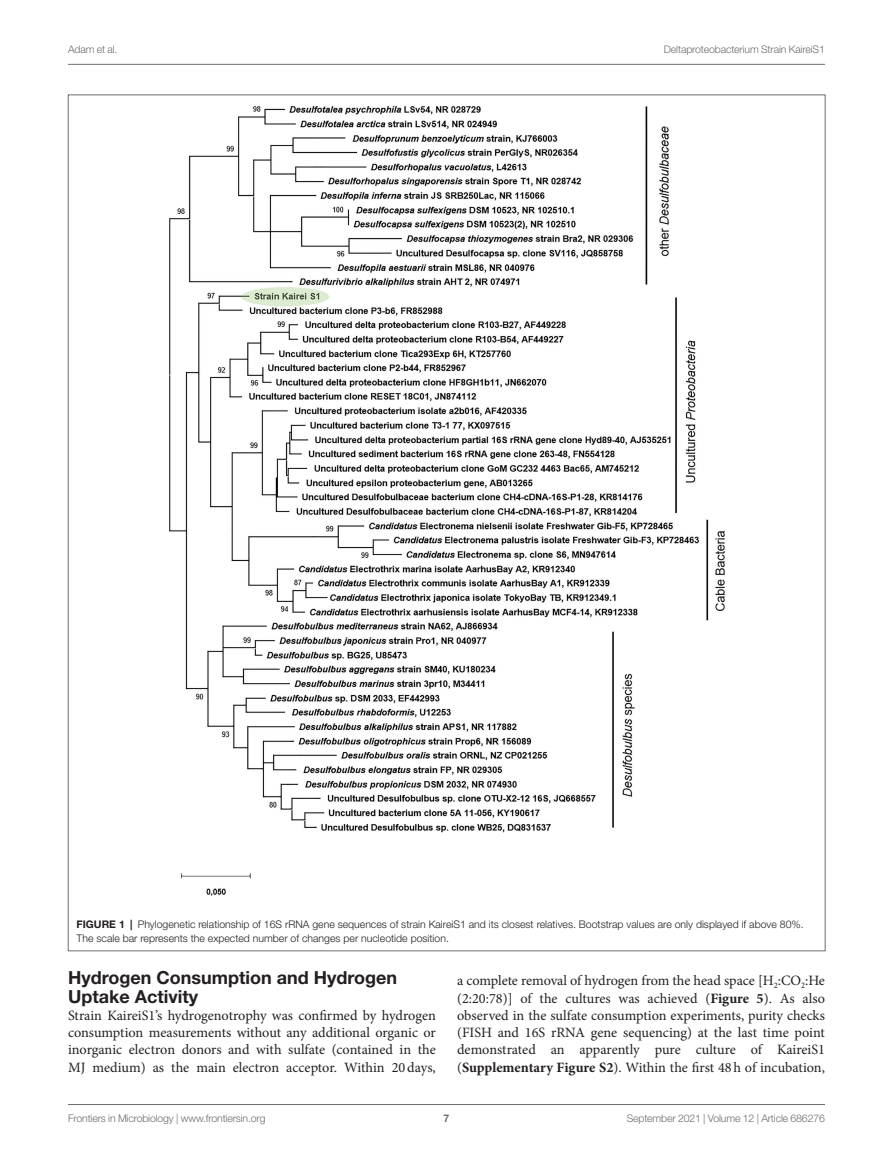
<style>
.page{position:relative;width:893px;height:1170px;background:#fff}
.page>*{position:absolute;margin:0;border:0;box-sizing:border-box;transform-origin:0 0}
.HEAD_2{font:700 18px/18.8px "Helvetica Neue LT Std";color:#231f20}
.TEXT_FLUSH{font:14.25px/17.2px "Minion Pro";color:#231f20;text-align:justify}
.FIG_LEG{font:300 10.5px/14.2px "Helvetica Neue LT Std";color:#231f20}
.t1{font:300 10.5px "Helvetica Neue LT Std";letter-spacing:-.015em;color:#6c6d70}
.t2{font:700 10.5px "Helvetica Neue LT Std";color:#6c6d70}
.s1{font-weight:700}
</style>
<div class="page">
<hr style="left:68px;top:64px;width:757px;height:1px;background:#6c6d70">
<hr style="left:68px;top:1104px;width:757px;height:1px;background:#6c6d70">
<img style="left:169px;top:106px;width:556px;height:790px">
<p class="t1" style="left:68px;top:42px;width:51px">Adam et al.</p>
<p class="t1" style="left:664px;top:42px;width:162px">Deltaproteobacterium Strain KaireiS1</p>
<p class="FIG_LEG" style="left:77px;top:916px;width:729px"><span class="s1">FIGURE 1 |</span> Phylogenetic relationship of 16S rRNA gene sequences of strain KaireiS1 and its closest relatives. Bootstrap values are only displayed if above 80%.<br>The scale bar represents the expected number of changes per nucleotide position.</p>
<p class="HEAD_2" style="left:68px;top:967px;width:331px">Hydrogen Consumption and Hydrogen<br>Uptake Activity</p>
<p class="TEXT_FLUSH" style="left:68px;top:1006px;width:369px">Strain KaireiS1’s hydrogenotrophy was confirmed by hydrogen consumption measurements without any additional organic or inorganic electron donors and with sulfate (contained in the MJ medium) as the main electron acceptor. Within 20days,</p>
<p class="TEXT_FLUSH" style="left:457px;top:972px;width:369px">a complete removal of hydrogen from the head space [H<sub>2</sub>:CO<sub>2</sub>:He (2:20:78)] of the cultures was achieved (<span class="s1">Figure 5</span>). As also observed in the sulfate consumption experiments, purity checks (FISH and 16S rRNA gene sequencing) at the last time point demonstrated an apparently pure culture of KaireiS1 (<span class="s1">Supplementary Figure S2</span>). Within the first 48h of incubation,</p>
<p class="t1" style="left:68px;top:1111px;width:199px">Frontiers in Microbiology | www.frontiersin.org</p>
<p class="t2" style="left:444px;top:1111px;width:7px">7</p>
<p class="t1" style="left:627px;top:1111px;width:200px">September 2021 | Volume 12 | Article 686276</p>
</div>
